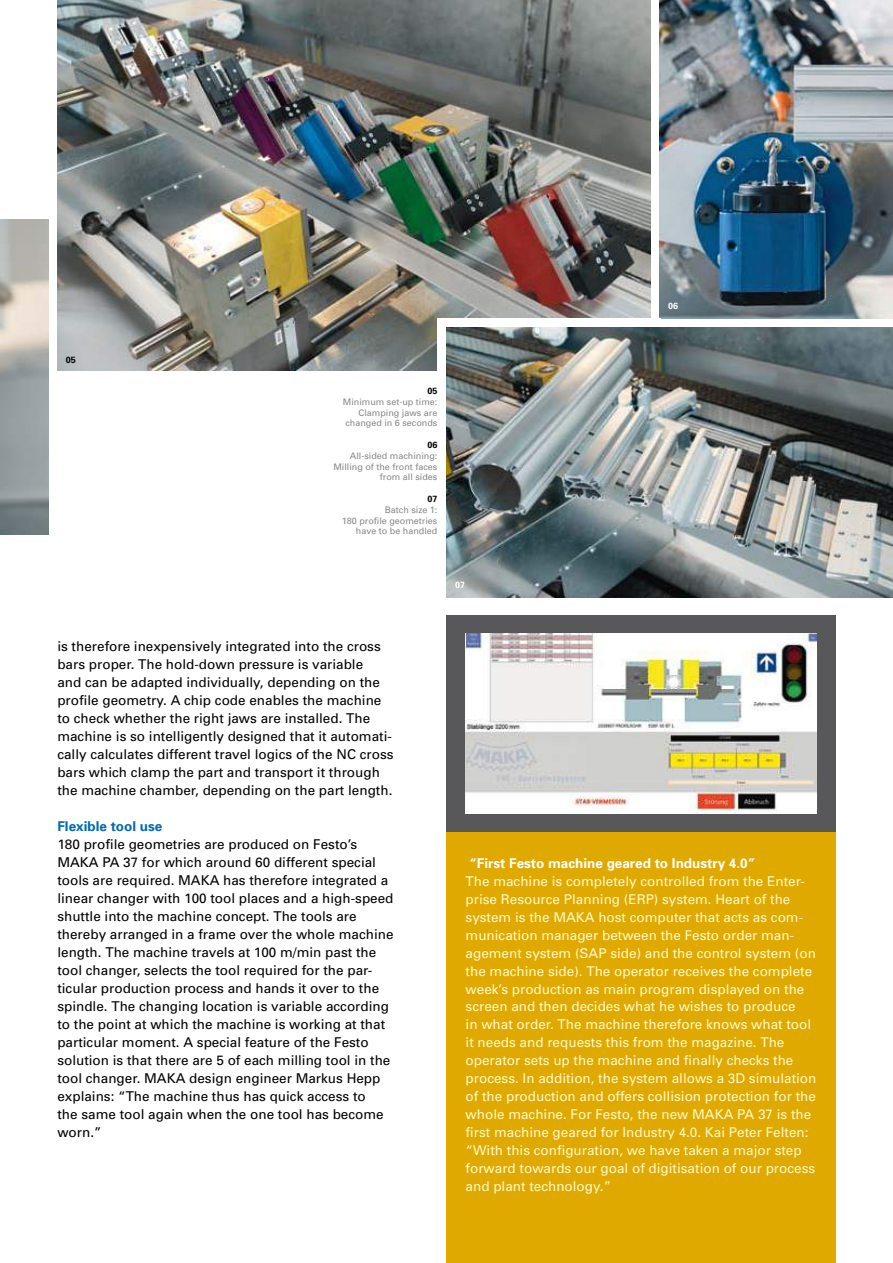
<style>
.page{position:relative;width:893px;height:1263px;background:#fff}
.page>*{position:absolute;margin:0;border:0;box-sizing:border-box;transform-origin:0 0}
.t1{font:13.5px/18px "Univers";color:#000}
.t2{font:13.5px/18px "Univers";color:#fff9c7}
.t3{font:700 13.5px "Univers";color:#fff}
.t4{font:700 13.5px "Univers";color:#006ab3}
.t5{font:9px/10.8px "Univers";color:#87888a;text-align:right}
.t6{font:700 9px "Univers";color:#000}
.t7{font:700 9px "Univers";color:#fff}
</style>
<div class="page">
<div style="left:446px;top:615px;width:390px;height:648px;background:#dfa900"></div>
<img style="left:57px;top:0;width:594px;height:370px">
<img style="left:0;top:219px;width:48px;height:315px">
<img style="left:660px;top:0;width:233px;height:318px">
<div style="left:437px;top:318px;width:224px;height:72px;background:#fff"></div>
<img style="left:446px;top:327px;width:447px;height:270px">
<div style="left:446px;top:615px;width:390px;height:216px;background:#58585a"></div>
<img style="left:466px;top:633px;width:350px;height:180px">
<p class="t6" style="left:66px;top:354px;width:12px">05</p>
<p class="t6" style="left:427px;top:385px;width:12px">05</p>
<p class="t5" style="left:343px;top:396px;width:96px">Minimum set-up time:<br>Clamping jaws are changed in 6 seconds</p>
<p class="t6" style="left:427px;top:439px;width:12px">06</p>
<p class="t5" style="left:333px;top:450px;width:106px">All-sided machining:<br>Milling of the front faces from all sides</p>
<p class="t6" style="left:427px;top:493px;width:12px">07</p>
<p class="t5" style="left:342px;top:504px;width:97px">Batch size 1:<br>180 profile geometries have to be handled</p>
<p class="t7" style="left:455px;top:579px;width:12px">07</p>
<p class="t7" style="left:668px;top:300px;width:12px">06</p>
<p class="t1" style="left:57px;top:637px;width:338px">is therefore inexpensively integrated into the cross bars proper. The hold-down pressure is variable<br>and can be adapted individually, depending on the profile geometry. A chip code enables the machine to check whether the right jaws are installed. The machine is so intelligently designed that it automati&shy;cally calculates different travel logics of the NC cross bars which clamp the part and transport it through the machine chamber, depending on the part length.</p>
<p class="t4" style="left:57px;top:818px;width:107px">Flexible tool use</p>
<p class="t1" style="left:57px;top:835px;width:338px">180 profile geometries are produced on Festo’s MAKA PA 37 for which around 60 different special tools are required. MAKA has therefore integrated a linear changer with 100 tool places and a high-speed shuttle into the machine concept. The tools are thereby arranged in a frame over the whole machine length. The machine travels at 100 m/min past the tool changer, selects the tool required for the par&shy;ticular production process and hands it over to the spindle. The changing location is variable according to the point at which the machine is working at that particular moment. A special feature of the Festo solution is that there are 5 of each milling tool in the tool changer. MAKA design engineer Markus Hepp explains: “The machine thus has quick access to<br>the same tool again when the one tool has become worn.”</p>
<p class="t3" style="left:469px;top:854px;width:287px">“First Festo machine geared to Industry 4.0”</p>
<p class="t2" style="left:466px;top:871px;width:352px">The machine is completely controlled from the Enter&shy;prise Resource Planning (ERP) system. Heart of the system is the MAKA host computer that acts as com&shy;munication manager between the Festo order man&shy;agement system (SAP side) and the control system (on the machine side). The operator receives the complete week’s production as main program displayed on the screen and then decides what he wishes to produce<br>in what order. The machine therefore knows what tool it needs and requests this from the magazine. The operator sets up the machine and finally checks the process. In addition, the system allows a 3D simulation of the production and offers collision protection for the whole machine. For Festo, the new MAKA PA 37 is the first machine geared for Industry 4.0. Kai Peter Felten: “With this configuration, we have taken a major step forward towards our goal of digitisation of our process and plant technology.”</p>
</div>
